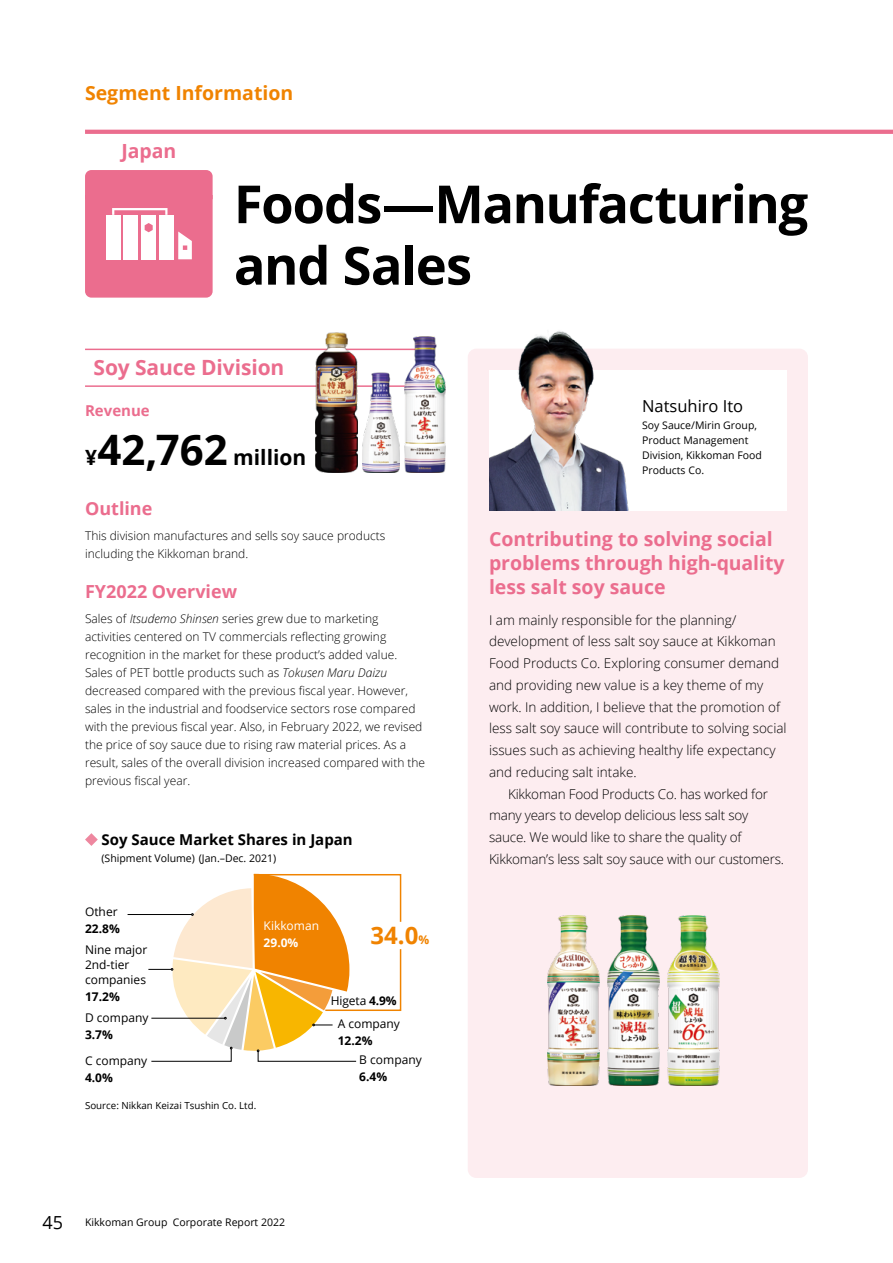
<style>
.page{position:relative;width:893px;height:1263px;background:#fff}
.page>*{position:absolute;margin:0;border:0;box-sizing:border-box;transform-origin:0 0}
.t1{font:700 52.5px/61.5px "Open Sans";letter-spacing:-.03em;color:#000}
.t2{font:700 24px "Open Sans";color:#f08300}
.t3{font:700 21px "Open Sans";letter-spacing:-.005em;color:#eb6d8e}
.t4{font:700 21px "Open Sans";color:#000}
.t5{font:700 19.5px/24px "Open Sans";color:#eb6d8e}
.t6{font:700 19.5px "Open Sans";color:#f08300}
.t7{font:700 18px "Open Sans";color:#eb6d8e}
.t8{font:16.5px "Open Sans";color:#000}
.t9{font:700 15px "Open Sans";color:#000}
.t10{font:700 15px "Open Sans";color:#eb6d8e}
.t11{font:300 13.5px/21.8px "Open Sans";color:#000}
.t12{font:300 12px/18px "Open Sans";color:#000}
.t13{font:12px/15px "Open Sans";color:#000}
.t14{font:700 12px "Open Sans";color:#000}
.t15{font:12px "Open Sans";color:#fff}
.t16{font:700 12px "Open Sans";color:#fff}
.t17{font:10.5px/15px "Open Sans";color:#000}
.t18{font:9.75px "Open Sans";color:#000}
.s1{font-size:42px}
.s2{font-style:italic}
.s3{font-size:12px}
.s4{font-weight:700}
.s5{font-size:18px}
</style>
<div class="page">
<svg style="left:85px;top:130px;width:808px;height:4px;background:#eb7090"></svg>
<div style="left:468px;top:349px;width:340px;height:829px;background:#fdedf0;border-radius:9px"></div>
<div style="left:489px;top:370px;width:298px;height:140px;background:#fff"></div>
<svg style="left:85px;top:833px;width:13px;height:13px"></svg>
<hr style="left:128px;top:914px;width:64px;height:1px;background:#000">
<svg style="left:148px;top:873px;width:254px;height:189px"></svg>
<img style="left:489px;top:331px;width:140px;height:179px">
<div style="left:85px;top:170px;width:128px;height:128px;background:#eb6d8e;border-radius:6px"></div>
<div style="left:106px;top:215px;width:15px;height:45px;background:#fff"></div>
<div style="left:124px;top:215px;width:14px;height:45px;background:#fff"></div>
<div style="left:141px;top:215px;width:15px;height:45px;background:#fff"></div>
<div style="left:159px;top:215px;width:15px;height:45px;background:#fff"></div>
<svg style="left:178px;top:231px;width:14px;height:28px"></svg>
<svg style="left:112px;top:208px;width:55px;height:7px"></svg>
<svg style="left:145px;top:223px;width:8px;height:9px"></svg>
<hr style="left:85px;top:349px;width:340px;height:1px;background:#eb6d8e">
<hr style="left:85px;top:385px;width:340px;height:2px;background:#eb6d8e">
<img style="left:362px;top:373px;width:38px;height:100px">
<img style="left:316px;top:332px;width:42px;height:141px">
<img style="left:404px;top:336px;width:42px;height:137px">
<img style="left:547px;top:915px;width:52px;height:170px">
<img style="left:608px;top:915px;width:51px;height:170px">
<img style="left:668px;top:915px;width:51px;height:170px">
<h3 class="t6" style="left:85px;top:79px;width:210px">Segment Information</h3>
<h3 class="t5" style="left:121px;top:139px;width:56px">Japan</h3>
<h1 class="t1" style="left:234px;top:172px;width:576px">Foods—Manufacturing and Sales</h1>
<h3 class="t3" style="left:94px;top:353px;width:192px">Soy Sauce Division</h3>
<p class="t10" style="left:85px;top:400px;width:66px">Revenue</p>
<h3 class="t4" style="left:85px;top:443px;width:223px">¥<span class="s1">42,762</span> million</h3>
<h3 class="t7" style="left:85px;top:496px;width:69px">Outline</h3>
<p class="t12" style="left:85px;top:526px;width:302px">This division manufactures and sells soy sauce products including the Kikkoman brand.</p>
<h3 class="t7" style="left:85px;top:579px;width:154px">FY2022 Overview</h3>
<p class="t12" style="left:85px;top:609px;width:342px">Sales of <span class="s2">Itsudemo Shinsen</span> series grew due to marketing activities centered on TV commercials reflecting growing recognition in the market for these product’s added value.<br>Sales of PET bottle products such as <span class="s2">Tokusen Maru Daizu </span>decreased compared with the previous fiscal year. However, sales in the industrial and foodservice sectors rose compared with the previous fiscal year. Also, in February 2022, we revised the price of soy sauce due to rising raw material prices. As a result, sales of the overall division increased compared with the previous fiscal year.</p>
<p class="t9" style="left:102px;top:829px;width:253px">Soy Sauce Market Shares in Japan</p>
<p class="t17" style="left:102px;top:850px;width:176px">(Shipment Volume) (Jan.–Dec. 2021)</p>
<p class="t13" style="left:85px;top:904px;width:34px">Other</p>
<p class="t14" style="left:85px;top:920px;width:36px">22.8%</p>
<p class="t13" style="left:85px;top:941px;width:64px">Nine major<br>2nd-tier companies</p>
<p class="t14" style="left:85px;top:988px;width:36px">17.2%</p>
<p class="t13" style="left:85px;top:1009px;width:65px">D company</p>
<p class="t14" style="left:85px;top:1026px;width:29px">3.7%</p>
<p class="t13" style="left:85px;top:1053px;width:64px">C company</p>
<p class="t14" style="left:85px;top:1069px;width:29px">4.0%</p>
<p class="t18" style="left:85px;top:1099px;width:173px">Source: Nikkan Keizai Tsushin Co. Ltd.</p>
<p class="t15" style="left:264px;top:917px;width:57px">Kikkoman</p>
<p class="t16" style="left:264px;top:934px;width:36px">29.0%</p>
<h2 class="t2" style="left:371px;top:918px;width:60px">34.0<span class="s3">%</span></h2>
<p class="t13" style="left:331px;top:993px;width:67px">Higeta <span class="s4">4.9%</span></p>
<p class="t13" style="left:338px;top:1015px;width:64px">A company</p>
<p class="t14" style="left:338px;top:1032px;width:36px">12.2%</p>
<p class="t13" style="left:359px;top:1051px;width:64px">B company</p>
<p class="t14" style="left:359px;top:1068px;width:29px">6.4%</p>
<p class="t17" style="left:43px;top:1214px;width:244px"><span class="s5">45</span> Kikkoman Group Corporate Report 2022</p>
<h3 class="t8" style="left:642px;top:394px;width:103px">Natsuhiro Ito</h3>
<p class="t17" style="left:642px;top:417px;width:121px">Soy Sauce/Mirin Group,<br>Product Management<br>Division, Kikkoman Food<br>Products Co.</p>
<h3 class="t5" style="left:489px;top:527px;width:297px">Contributing to solving social problems through high-quality less salt soy sauce</h3>
<p class="t11" style="left:489px;top:608px;width:299px">I am mainly responsible for the planning/ development of less salt soy sauce at Kikkoman Food Products Co. Exploring consumer demand and providing new value is a key theme of my work. In addition, I believe that the promotion of less salt soy sauce will contribute to solving social issues such as achieving healthy life expectancy and reducing salt intake.</p>
<p class="t11" style="left:489px;top:782px;width:297px;text-indent:19px">Kikkoman Food Products Co. has worked for many years to develop delicious less salt soy sauce. We would like to share the quality of Kikkoman’s less salt soy sauce with our customers.</p>
</div>
